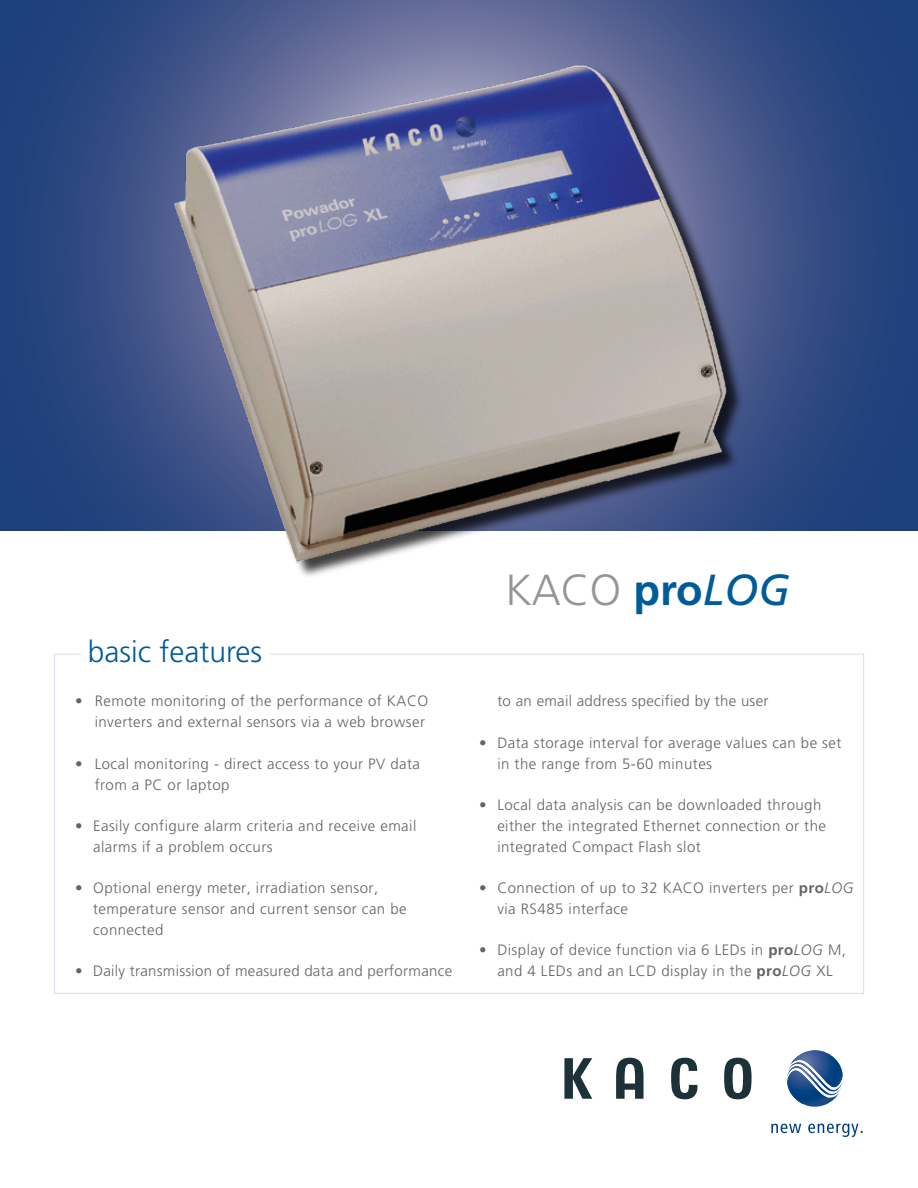
<style>
.page{position:relative;width:918px;height:1188px;background:#fff}
.page>*{position:absolute;margin:0;border:0;box-sizing:border-box;transform-origin:0 0}
.t1{font:300 43.5px "Frutiger LT Pro";color:#939598}
.t2{font:300 30px "Frutiger LT Pro";color:#005c96}
.t3{font:300 15px/21px "Frutiger LT Pro";letter-spacing:.03em;color:#636466}
.s1{font-weight:700;color:#005c96}
.s2{font-weight:400;font-style:italic;color:#005c96}
.s3{font-weight:700}
.s4{font-style:italic}
</style>
<div class="page">
<svg style="left:0;top:0;width:918px;height:531px;background:#314b82"></svg>
<svg style="left:564px;top:1058px;width:188px;height:41px"></svg>
<svg style="left:787px;top:1050px;width:56px;height:57px"></svg>
<svg style="left:771px;top:1124px;width:30px;height:9px"></svg>
<svg style="left:808px;top:1124px;width:55px;height:13px"></svg>
<img style="left:162px;top:54px;width:594px;height:518px">
<h2 class="t2" style="left:88px;top:634px;width:176px">basic features</h2>
<p class="t3" style="left:75px;top:691px;width:9px">•</p>
<p class="t3" style="left:75px;top:753px;width:9px">•</p>
<p class="t3" style="left:75px;top:815px;width:9px">•</p>
<p class="t3" style="left:75px;top:877px;width:9px">•</p>
<p class="t3" style="left:75px;top:961px;width:9px">•</p>
<p class="t3" style="left:95px;top:691px;width:335px">Remote monitoring of the performance of KACO inverters and external sensors via a web browser</p>
<p class="t3" style="left:95px;top:753px;width:327px">Local monitoring - direct access to your PV data from a PC or laptop</p>
<p class="t3" style="left:93px;top:815px;width:325px">Easily configure alarm criteria and receive email alarms if a problem occurs</p>
<p class="t3" style="left:93px;top:877px;width:315px">Optional energy meter, irradiation sensor, temperature sensor and current sensor can be connected</p>
<p class="t3" style="left:93px;top:961px;width:361px">Daily transmission of measured data and performance</p>
<h1 class="t1" style="left:505px;top:565px;width:286px">KACO <span class="s1">pro</span><span class="s2">LOG</span></h1>
<p class="t3" style="left:479px;top:732px;width:9px">•</p>
<p class="t3" style="left:479px;top:794px;width:9px">•</p>
<p class="t3" style="left:479px;top:877px;width:9px">•</p>
<p class="t3" style="left:479px;top:940px;width:9px">•</p>
<p class="t3" style="left:497px;top:691px;width:273px">to an email address specified by the user</p>
<p class="t3" style="left:497px;top:732px;width:346px">Data storage interval for average values can be set in the range from 5-60 minutes</p>
<p class="t3" style="left:497px;top:794px;width:330px">Local data analysis can be downloaded through either the integrated Ethernet connection or the integrated Compact Flash slot</p>
<p class="t3" style="left:497px;top:877px;width:358px">Connection of up to 32 KACO inverters per <span class="s3">pro</span><span class="s4">LOG </span>via RS485 interface</p>
<p class="t3" style="left:497px;top:940px;width:350px">Display of device function via 6 LEDs in <span class="s3">pro</span><span class="s4">LOG</span> M, and 4 LEDs and an LCD display in the <span class="s3">pro</span><span class="s4">LOG</span> XL</p>
</div>
